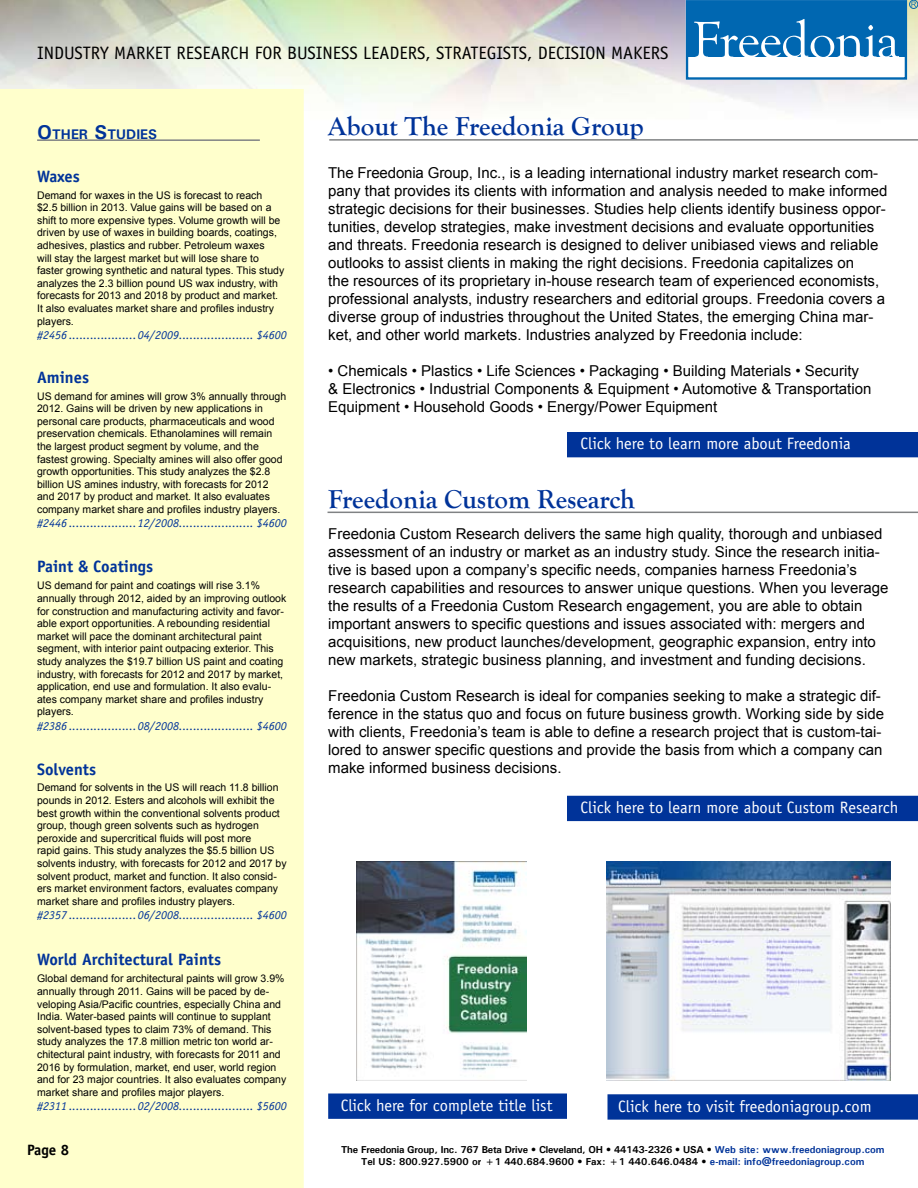
<style>
.page{position:relative;width:918px;height:1188px;background:#fff}
.page>*{position:absolute;margin:0;border:0;box-sizing:border-box;transform-origin:0 0}
.t1{font:700 27px "Goudy Old Style T";color:#039}
.t2{font:18px "Officina Sans";color:#000}
.t3{font:16.5px "Officina Sans";color:#fff}
.t4{font:700 16.5px "Officina Sans";color:#039}
.t5{font:15px/18px "Arial";color:#000}
.t6{font:700 15px "Officina Sans";color:#000}
.t7{font:700 13.95px "Univers";color:#039}
.t8{font:italic 12px "Officina Sans";color:#039}
.t9{font:10.5px/12.6px "Arial";color:#000}
.t10{font:700 10.05px/12px "Univers";color:#000;text-align:center}
.s1{font-size:19.95px}
.s2{font-style:italic}
.s3{color:#039}
</style>
<div class="page">
<div style="left:0;top:89px;width:304px;height:1099px;background:#ffc"></div>
<hr style="left:329px;top:139px;width:589px;height:2px;background:#808284">
<hr style="left:328px;top:512px;width:590px;height:1px;background:#808284">
<div style="left:567px;top:432px;width:351px;height:25px;background:#039"></div>
<div style="left:568px;top:796px;width:349px;height:24px;background:#039"></div>
<div style="left:567px;top:796px;width:351px;height:25px;border:2px solid #039"></div>
<div style="left:329px;top:1094px;width:237px;height:24px;background:#039"></div>
<div style="left:328px;top:1094px;width:239px;height:25px;border:2px solid #039"></div>
<hr style="left:37px;top:139px;width:223px;height:2px;background:#808284">
<div style="left:686px;top:0;width:221px;height:80px;border:2px solid #0067b1"></div>
<div style="left:687px;top:1px;width:218px;height:56px;background:#0067b1"></div>
<svg style="left:694px;top:19px;width:205px;height:38px"></svg>
<div style="left:909px;top:0;width:9px;height:9px;border:1px solid #0067b1;border-radius:50%"></div>
<svg style="left:911px;top:2px;width:5px;height:5px"></svg>
<div style="left:608px;top:1095px;width:309px;height:24px;background:#039"></div>
<div style="left:608px;top:1094px;width:310px;height:26px;border:2px solid #039"></div>
<img style="left:606px;top:862px;width:285px;height:219px">
<img style="left:357px;top:861px;width:169px;height:220px">
<h2 class="t2" style="left:37px;top:42px;width:633px">INDUSTRY MARKET RESEARCH FOR BUSINESS LEADERS, STRATEGISTS, DECISION MAKERS</h2>
<h3 class="t7" style="left:37px;top:126px;width:120px"><span class="s1">O</span>ther <span class="s1">S</span>tudies</h3>
<h3 class="t4" style="left:37px;top:166px;width:44px">Waxes</h3>
<p class="t9" style="left:37px;top:189px;width:249px">Demand for waxes in the US is forecast to reach $2.5 billion in 2013. Value gains will be based on a shift to more expensive types. Volume growth will be driven by use of waxes in building boards, coatings, adhesives, plastics and rubber. Petroleum waxes<br>will stay the largest market but will lose share to faster growing synthetic and natural types. This study analyzes the 2.3 billion pound US wax industry, with forecasts for 2013 and 2018 by product and market.<br>It also evaluates market share and profiles industry players.</p>
<p class="t8" style="left:37px;top:328px;width:251px">#2456 ...................04/2009..................... $4600</p>
<h3 class="t4" style="left:37px;top:367px;width:53px">Amines</h3>
<p class="t9" style="left:37px;top:390px;width:251px">US demand for amines will grow 3% annually through 2012. Gains will be driven by new applications in personal care products, pharmaceuticals and wood preservation chemicals. Ethanolamines will remain the largest product segment by volume, and the fastest growing. Specialty amines will also offer good growth opportunities. This study analyzes the $2.8 billion US amines industry, with forecasts for 2012 and 2017 by product and market. It also evaluates company market share and profiles industry players.</p>
<p class="t8" style="left:37px;top:516px;width:251px">#2446 ...................12/2008..................... $4600</p>
<h3 class="t4" style="left:37px;top:556px;width:118px">Paint &amp; Coatings</h3>
<p class="t9" style="left:37px;top:579px;width:251px">US demand for paint and coatings will rise 3.1% annually through 2012, aided by an improving outlook for construction and manufacturing activity and favor&shy;able export opportunities. A rebounding residential market will pace the dominant architectural paint segment, with interior paint outpacing exterior. This study analyzes the $19.7 billion US paint and coating industry, with forecasts for 2012 and 2017 by market, application, end use and formulation. It also evalu&shy;ates company market share and profiles industry players.</p>
<p class="t8" style="left:37px;top:719px;width:251px">#2386 ...................08/2008..................... $4600</p>
<h3 class="t4" style="left:37px;top:759px;width:60px">Solvents</h3>
<p class="t9" style="left:37px;top:782px;width:251px">Demand for solvents in the US will reach 11.8 billion pounds in 2012. Esters and alcohols will exhibit the best growth within the conventional solvents product group, though green solvents such as hydrogen peroxide and supercritical fluids will post more<br>rapid gains. This study analyzes the $5.5 billion US solvents industry, with forecasts for 2012 and 2017 by solvent product, market and function. It also consid&shy;ers market environment factors, evaluates company market share and profiles industry players.</p>
<p class="t8" style="left:37px;top:908px;width:251px">#2357 ...................06/2008..................... $4600</p>
<h3 class="t4" style="left:37px;top:949px;width:185px">World Architectural Paints</h3>
<p class="t9" style="left:37px;top:972px;width:251px">Global demand for architectural paints will grow 3.9% annually through 2011. Gains will be paced by de&shy;veloping Asia/Pacific countries, especially China and India. Water-based paints will continue to supplant solvent-based types to claim 73% of demand. This study analyzes the 17.8 million metric ton world ar&shy;chitectural paint industry, with forecasts for 2011 and 2016 by formulation, market, end user, world region and for 23 major countries. It also evaluates company market share and profiles major players.</p>
<p class="t8" style="left:37px;top:1099px;width:251px">#2311 ...................02/2008..................... $5600</p>
<h3 class="t6" style="left:27px;top:1140px;width:44px">Page 8</h3>
<h1 class="t1" style="left:328px;top:111px;width:317px">About The Freedonia Group</h1>
<p class="t5" style="left:328px;top:164px;width:561px">The Freedonia Group, Inc., is a leading international industry market research com&shy;pany that provides its clients with information and analysis needed to make informed strategic decisions for their businesses. Studies help clients identify business oppor&shy;tunities, develop strategies, make investment decisions and evaluate opportunities and threats. Freedonia research is designed to deliver unibiased views and reliable outlooks to assist clients in making the right decisions. Freedonia capitalizes on<br>the resources of its proprietary in-house research team of experienced economists, professional analysts, industry researchers and editorial groups. Freedonia covers a diverse group of industries throughout the United States, the emerging China mar&shy;ket, and other world markets. Industries analyzed by Freedonia include:</p>
<h3 class="t5" style="left:328px;top:362px;width:545px"><span class="s2">•</span> Chemicals • Plastics • Life Sciences • Packaging • Building Materials • Security &amp; Electronics • Industrial Components &amp; Equipment • Automotive &amp; Transportation<br>Equipment • Household Goods • Energy/Power Equipment</h3>
<h3 class="t3" style="left:580px;top:434px;width:272px">Click here to learn more about Freedonia</h3>
<h1 class="t1" style="left:328px;top:484px;width:308px">Freedonia Custom Research</h1>
<p class="t5" style="left:328px;top:525px;width:562px">Freedonia Custom Research delivers the same high quality, thorough and unbiased assessment of an industry or market as an industry study. Since the research initia&shy;tive is based upon a company’s specific needs, companies harness Freedonia’s research capabilities and resources to answer unique questions. When you leverage the results of a Freedonia Custom Research engagement, you are able to obtain important answers to specific questions and issues associated with: mergers and acquisitions, new product launches/development, geographic expansion, entry into new markets, strategic business planning, and investment and funding decisions.</p>
<p class="t5" style="left:328px;top:687px;width:557px">Freedonia Custom Research is ideal for companies seeking to make a strategic dif&shy;ference in the status quo and focus on future business growth. Working side by side with clients, Freedonia’s team is able to define a research project that is custom-tai&shy;lored to answer specific questions and provide the basis from which a company can make informed business decisions.</p>
<h3 class="t3" style="left:580px;top:798px;width:319px">Click here to learn more about Custom Research</h3>
<h3 class="t3" style="left:341px;top:1096px;width:213px">Click here for complete title list</h3>
<h3 class="t3" style="left:618px;top:1096px;width:255px">Click here to visit freedoniagroup.com</h3>
<p class="t10" style="left:341px;top:1143px;width:545px">The Freedonia Group, Inc. 767 Beta Drive • Cleveland, OH • 44143-2326 • USA • <span class="s3">Web site: www.freedoniagroup.com<br></span>Tel US: 800.927.5900 or +1 440.684.9600 • Fax: +1 440.646.0484 • <span class="s3">e-mail: info@freedoniagroup.com</span></p>
</div>
